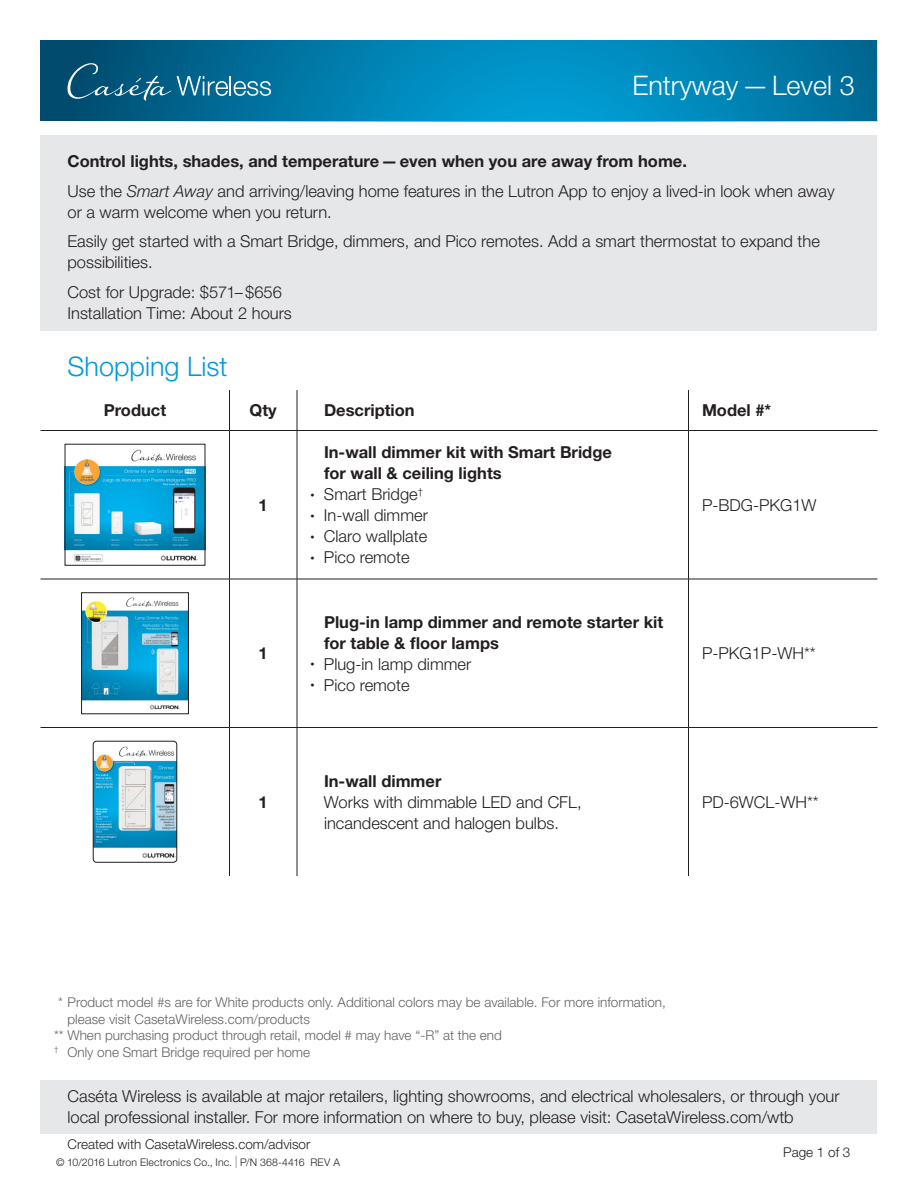
<style>
.page{position:relative;width:918px;height:1188px;background:#fff}
.page>*{position:absolute;margin:0;border:0;box-sizing:border-box;transform-origin:0 0}
.t1{font:300 27px "Helvetica Neue LT Std";color:#fff}
.a-head{font:300 27px "Helvetica Neue LT Std";color:#009ad9}
.text{font:300 16.5px/21px "Helvetica Neue LT Std";color:#231f20}
.b-head_black{font:700 16.5px/21px "Helvetica Neue LT Std";color:#231f20}
.text_with_bullets{font:300 16.5px "Helvetica Neue LT Std";color:#231f20}
.text-2{font:700 16.5px "Helvetica Neue LT Std";color:#231f20}
.footnotes{font:300 13.5px/16.5px "Helvetica Neue LT Std";color:#636366}
.text-3{font:300 13.5px "Helvetica Neue LT Std";color:#231f20}
.t2{font:300 10.5px "Helvetica Neue LT Std";letter-spacing:.015em;color:#231f20}
.s1{font-style:italic}
.s2{font-size:8.25px}
.s3{font-weight:200;font-size:17.25px}
</style>
<div class="page">
<div style="left:40px;top:40px;width:838px;height:82px;background:#004b6e"></div>
<svg style="left:59px;top:40px;width:819px;height:82px;background:#017fae"></svg>
<div style="left:40px;top:135px;width:838px;height:196px;background:#e6e7e9"></div>
<svg style="left:177px;top:76px;width:94px;height:20px;background:#4390af"></svg>
<svg style="left:67px;top:63px;width:104px;height:38px"></svg>
<div style="left:40px;top:1080px;width:838px;height:54px;background:#e6e7e9"></div>
<hr style="left:229px;top:390px;width:1px;height:40px;background:#231f20">
<hr style="left:297px;top:390px;width:1px;height:40px;background:#231f20">
<hr style="left:688px;top:390px;width:1px;height:40px;background:#231f20">
<hr style="left:40px;top:430px;width:190px;height:1px;background:#231f20">
<hr style="left:230px;top:430px;width:67px;height:1px;background:#231f20">
<hr style="left:229px;top:431px;width:1px;height:148px;background:#231f20">
<hr style="left:297px;top:430px;width:391px;height:1px;background:#231f20">
<hr style="left:297px;top:431px;width:1px;height:148px;background:#231f20">
<hr style="left:688px;top:430px;width:190px;height:1px;background:#231f20">
<hr style="left:688px;top:431px;width:1px;height:148px;background:#231f20">
<hr style="left:40px;top:579px;width:190px;height:1px;background:#231f20">
<hr style="left:230px;top:579px;width:67px;height:1px;background:#231f20">
<hr style="left:229px;top:579px;width:1px;height:148px;background:#231f20">
<hr style="left:297px;top:579px;width:391px;height:1px;background:#231f20">
<hr style="left:297px;top:579px;width:1px;height:148px;background:#231f20">
<hr style="left:688px;top:579px;width:190px;height:1px;background:#231f20">
<hr style="left:688px;top:579px;width:1px;height:148px;background:#231f20">
<hr style="left:40px;top:727px;width:190px;height:1px;background:#231f20">
<hr style="left:230px;top:727px;width:67px;height:1px;background:#231f20">
<hr style="left:229px;top:728px;width:1px;height:148px;background:#231f20">
<hr style="left:297px;top:727px;width:391px;height:1px;background:#231f20">
<hr style="left:297px;top:728px;width:1px;height:148px;background:#231f20">
<hr style="left:688px;top:727px;width:190px;height:1px;background:#231f20">
<hr style="left:688px;top:728px;width:1px;height:148px;background:#231f20">
<img style="left:67px;top:449px;width:136px;height:113px">
<img style="left:83px;top:597px;width:104px;height:113px">
<div style="left:81px;top:592px;width:108px;height:122px;border:1px solid #231f20"></div>
<img style="left:93px;top:741px;width:84px;height:121px">
<div style="left:93px;top:741px;width:84px;height:121px;border:1px solid #231f20;border-radius:3px"></div>
<h1 class="t1" style="left:632px;top:69px;width:224px">Entryway—Level 3</h1>
<p class="b-head_black" style="left:68px;top:150px;width:621px">Control lights, shades, and temperature—even when you are away from home.</p>
<p class="text" style="left:68px;top:180px;width:769px">Use the <span class="s1">Smart Away</span> and arriving/leaving home features in the Lutron App to enjoy a lived-in look when away or a warm welcome when you return.</p>
<p class="text" style="left:68px;top:231px;width:754px">Easily get started with a Smart Bridge, dimmers, and Pico remotes. Add a smart thermostat to expand the possibilities.</p>
<p class="text" style="left:68px;top:281px;width:216px">Cost for Upgrade: $571–$656</p>
<p class="text" style="left:68px;top:302px;width:226px">Installation Time: About 2 hours</p>
<p class="a-head" style="left:68px;top:349px;width:162px">Shopping List</p>
<p class="b-head_black" style="left:104px;top:399px;width:64px">Product</p>
<p class="b-head_black" style="left:250px;top:399px;width:29px">Qty</p>
<p class="b-head_black" style="left:324px;top:399px;width:92px">Description</p>
<p class="b-head_black" style="left:702px;top:399px;width:71px">Model #*</p>
<p class="text-2" style="left:259px;top:495px;width:11px">1</p>
<p class="text-2" style="left:259px;top:643px;width:11px">1</p>
<p class="text-2" style="left:259px;top:792px;width:11px">1</p>
<p class="b-head_black" style="left:324px;top:441px;width:289px">In-wall dimmer kit with Smart Bridge for wall &amp; ceiling lights</p>
<p class="text_with_bullets" style="left:310px;top:484px;width:114px"><span class="s2">•</span> Smart Bridge<sup>†</sup></p>
<p class="text_with_bullets" style="left:310px;top:505px;width:119px"><span class="s2">•</span> In-wall dimmer</p>
<p class="text_with_bullets" style="left:310px;top:526px;width:118px"><span class="s2">•</span> Claro wallplate</p>
<p class="text_with_bullets" style="left:310px;top:547px;width:101px"><span class="s2">•</span> Pico remote</p>
<p class="b-head_black" style="left:324px;top:611px;width:341px">Plug-in lamp dimmer and remote starter kit for table &amp; floor lamps</p>
<p class="text_with_bullets" style="left:310px;top:654px;width:162px"><span class="s2">•</span> Plug-in lamp dimmer</p>
<p class="text_with_bullets" style="left:310px;top:675px;width:101px"><span class="s2">•</span> Pico remote</p>
<p class="text" style="left:702px;top:494px;width:116px">P-BDG-PKG1W</p>
<p class="text" style="left:702px;top:642px;width:115px">P-PKG1P-WH**</p>
<p class="b-head_black" style="left:324px;top:770px;width:119px">In-wall dimmer</p>
<p class="text" style="left:324px;top:791px;width:259px">Works with dimmable LED and CFL, incandescent and halogen bulbs.</p>
<p class="text" style="left:702px;top:791px;width:118px">PD-6WCL-WH**</p>
<p class="footnotes" style="left:68px;top:994px;width:600px;text-indent:-9px">* Product model #s are for White products only. Additional colors may be available. For more information, please visit CasetaWireless.com/products</p>
<p class="footnotes" style="left:54px;top:1027px;width:449px">** When purchasing product through retail, model # may have “-R” at the end</p>
<p class="footnotes" style="left:54px;top:1043px;width:258px"><sup>†</sup> Only one Smart Bridge required per home</p>
<p class="text" style="left:68px;top:1086px;width:774px">Caséta Wireless is available at major retailers, lighting showrooms, and electrical wholesalers, or through your local professional installer. For more information on where to buy, please visit: CasetaWireless.com/wtb</p>
<p class="text-3" style="left:67px;top:1136px;width:244px">Created with CasetaWireless.com/advisor</p>
<p class="t2" style="left:56px;top:1156px;width:285px">© 10/2016 Lutron Electronics Co., Inc. <span class="s3">I</span> P/N 368-4416 REV A</p>
<p class="text-3" style="left:783px;top:1144px;width:69px">Page 1 of 3</p>
</div>
